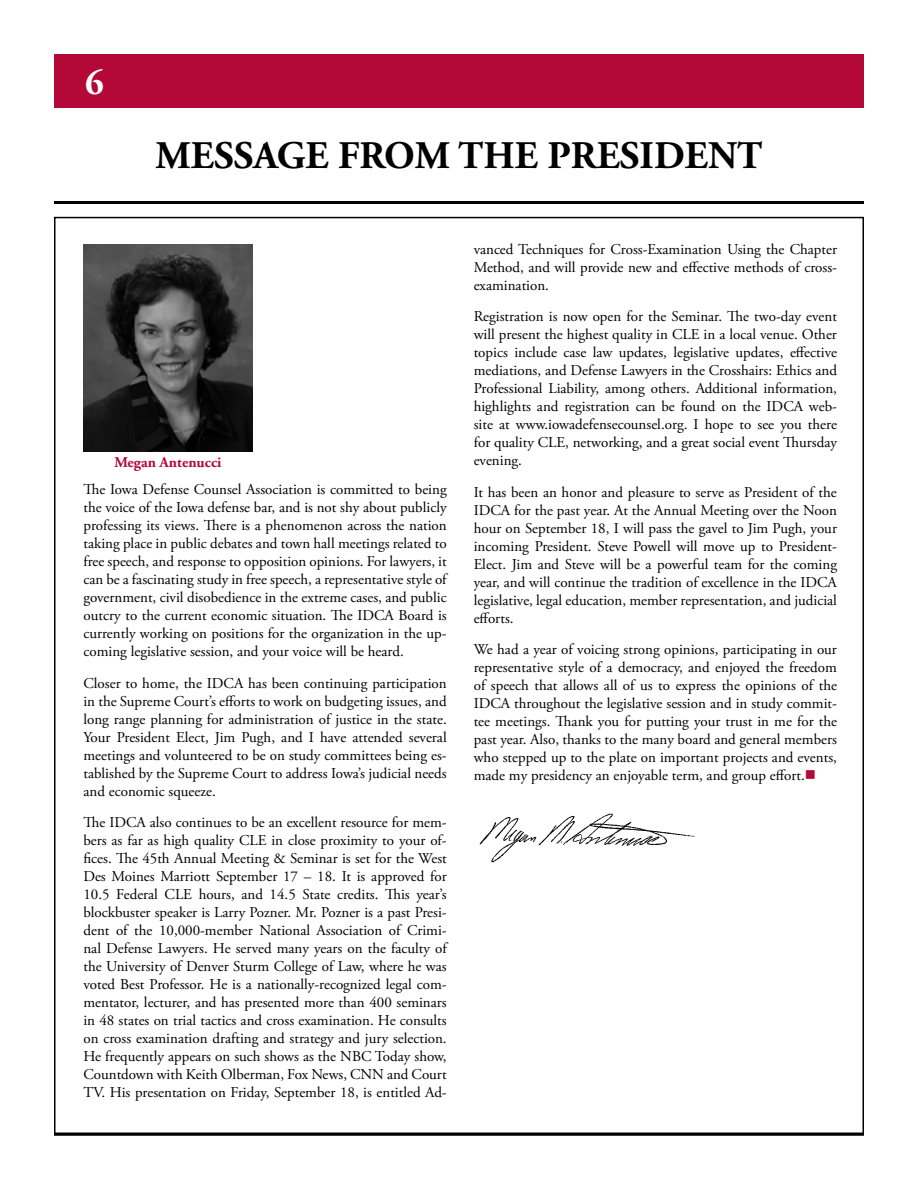
<style>
.page{position:relative;width:918px;height:1188px;background:#fff}
.page>*{position:absolute;margin:0;border:0;box-sizing:border-box;transform-origin:0 0}
.t1{font:700 39px "Adobe Garamond Pro";color:#000}
.t2{font:700 36px "Adobe Garamond Pro";color:#fff}
.t3{font:15px/18px "Adobe Garamond Pro";color:#000;text-align:justify}
.t4{font:700 15px "Adobe Garamond Pro";color:#b30838}
.s1{color:#b30838}
</style>
<div class="page">
<div style="left:54px;top:54px;width:810px;height:54px;background:#b30838"></div>
<hr style="left:54px;top:201px;width:810px;height:3px;background:#000">
<svg style="left:54px;top:1132px;width:810px;height:4px;background:#2f2f2f"></svg>
<img style="left:83px;top:245px;width:169px;height:207px">
<img style="left:479px;top:813px;width:217px;height:49px">
<h2 class="t2" style="left:85px;top:61px;width:20px">6</h2>
<h1 class="t1" style="left:156px;top:133px;width:608px">MESSAGE FROM THE PRESIDENT</h1>
<p class="t4" style="left:114px;top:454px;width:109px">Megan Antenucci</p>
<p class="t3" style="left:83px;top:481px;width:365px">The Iowa Defense Counsel Association is committed to being the voice of the Iowa defense bar, and is not shy about publicly professing its views. There is a phenomenon across the nation taking place in public debates and town hall meetings related to free speech, and response to opposition opinions. For lawyers, it can be a fascinating study in free speech, a representative style of government, civil disobedience in the extreme cases, and public outcry to the current economic situation. The IDCA Board is currently working on positions for the organization in the up&shy;coming legislative session, and your voice will be heard.</p>
<p class="t3" style="left:83px;top:675px;width:365px">Closer to home, the IDCA has been continuing participation in the Supreme Court’s efforts to work on budgeting issues, and long range planning for administration of justice in the state.<br>Your President Elect, Jim Pugh, and I have attended several meetings and volunteered to be on study committees being es&shy;tablished by the Supreme Court to address Iowa’s judicial needs and economic squeeze.</p>
<p class="t3" style="left:83px;top:814px;width:365px">The IDCA also continues to be an excellent resource for mem&shy;bers as far as high quality CLE in close proximity to your of&shy;fices. The 45th Annual Meeting &amp; Seminar is set for the West Des Moines Marriott September 17 – 18. It is approved for 10.5 Federal CLE hours, and 14.5 State credits. This year’s blockbuster speaker is Larry Pozner. Mr. Pozner is a past Presi&shy;dent of the 10,000-member National Association of Crimi&shy;nal Defense Lawyers. He served many years on the faculty of the University of Denver Sturm College of Law, where he was voted Best Professor. He is a nationally-recognized legal com&shy;mentator, lecturer, and has presented more than 400 seminars in 48 states on trial tactics and cross examination. He consults on cross examination drafting and strategy and jury selection.<br>He frequently appears on such shows as the NBC Today show, Countdown with Keith Olberman, Fox News, CNN and Court TV. His presentation on Friday, September 18, is entitled Ad-</p>
<p class="t3" style="left:474px;top:241px;width:365px">vanced Techniques for Cross-Examination Using the Chapter Method, and will provide new and effective methods of cross&shy;examination.</p>
<p class="t3" style="left:474px;top:308px;width:365px">Registration is now open for the Seminar. The two-day event will present the highest quality in CLE in a local venue. Other topics include case law updates, legislative updates, effective mediations, and Defense Lawyers in the Crosshairs: Ethics and Professional Liability, among others. Additional information, highlights and registration can be found on the IDCA web&shy;site at www.iowadefensecounsel.org. I hope to see you there for quality CLE, networking, and a great social event Thursday evening.</p>
<p class="t3" style="left:474px;top:484px;width:365px">It has been an honor and pleasure to serve as President of the IDCA for the past year. At the Annual Meeting over the Noon hour on September 18, I will pass the gavel to Jim Pugh, your incoming President. Steve Powell will move up to President-Elect. Jim and Steve will be a powerful team for the coming year, and will continue the tradition of excellence in the IDCA legislative, legal education, member representation, and judicial efforts.</p>
<p class="t3" style="left:474px;top:641px;width:365px">We had a year of voicing strong opinions, participating in our representative style of a democracy, and enjoyed the freedom of speech that allows all of us to express the opinions of the IDCA throughout the legislative session and in study commit&shy;tee meetings. Thank you for putting your trust in me for the past year. Also, thanks to the many board and general members who stepped up to the plate on important projects and events, made my presidency an enjoyable term, and group effort.<span class="s1">■</span></p>
</div>
